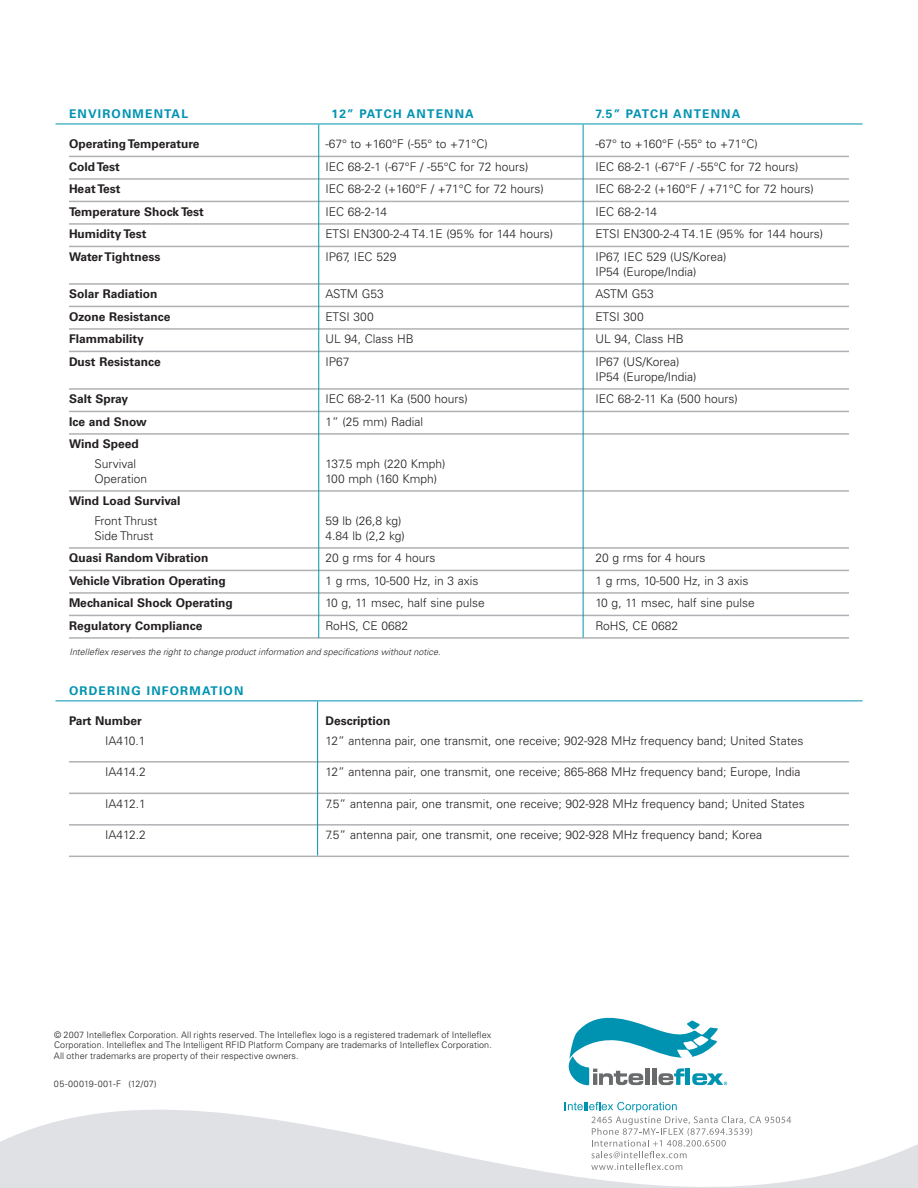
<style>
.page{position:relative;width:918px;height:1188px;background:#fff}
.page>*{position:absolute;margin:0;border:0;box-sizing:border-box;transform-origin:0 0}
.t1{font:300 12px/15px "Univers LT Std";color:#231f20}
.t2{font:700 12px "Univers LT Std";color:#231f20}
.t3{font:700 12px "Univers LT Std";letter-spacing:.1em;color:#0093b1}
.t4{font:300 9px/10.5px "Univers LT Std";letter-spacing:.01em;color:#231f20;text-align:justify}
.t5{font:italic 300 9px "Univers LT Std";letter-spacing:.005em;color:#231f20}
</style>
<div class="page">
<svg style="left:0;top:1083px;width:918px;height:105px"></svg>
<svg style="left:568px;top:1017px;width:159px;height:68px"></svg>
<svg style="left:565px;top:1102px;width:226px;height:68px"></svg>
<hr style="left:56px;top:124px;width:806px;height:1px;background:#0093b1">
<hr style="left:69px;top:156px;width:780px;height:1px;background:#afb1b4">
<hr style="left:69px;top:178px;width:780px;height:2px;background:#afb1b4">
<hr style="left:69px;top:201px;width:780px;height:1px;background:#afb1b4">
<hr style="left:69px;top:223px;width:780px;height:2px;background:#afb1b4">
<hr style="left:69px;top:246px;width:780px;height:1px;background:#afb1b4">
<hr style="left:69px;top:283px;width:780px;height:2px;background:#afb1b4">
<hr style="left:69px;top:306px;width:780px;height:1px;background:#afb1b4">
<hr style="left:69px;top:328px;width:780px;height:2px;background:#afb1b4">
<hr style="left:69px;top:351px;width:780px;height:1px;background:#afb1b4">
<hr style="left:69px;top:388px;width:780px;height:2px;background:#afb1b4">
<hr style="left:69px;top:411px;width:780px;height:1px;background:#afb1b4">
<hr style="left:69px;top:433px;width:780px;height:2px;background:#afb1b4">
<hr style="left:69px;top:490px;width:780px;height:2px;background:#afb1b4">
<hr style="left:69px;top:547px;width:780px;height:2px;background:#afb1b4">
<hr style="left:69px;top:570px;width:780px;height:1px;background:#afb1b4">
<hr style="left:69px;top:592px;width:780px;height:2px;background:#afb1b4">
<hr style="left:69px;top:615px;width:780px;height:1px;background:#afb1b4">
<hr style="left:69px;top:637px;width:780px;height:2px;background:#afb1b4">
<hr style="left:318px;top:124px;width:1px;height:514px;background:#0093b1">
<hr style="left:56px;top:700px;width:806px;height:1px;background:#0093b1">
<hr style="left:69px;top:761px;width:780px;height:2px;background:#afb1b4">
<hr style="left:69px;top:793px;width:780px;height:1px;background:#afb1b4">
<hr style="left:69px;top:824px;width:780px;height:2px;background:#afb1b4">
<hr style="left:69px;top:856px;width:780px;height:1px;background:#afb1b4">
<hr style="left:583px;top:124px;width:1px;height:514px;background:#0093b1">
<hr style="left:317px;top:701px;width:1px;height:154px;background:#0093b1">
<p class="t3" style="left:69px;top:109px;width:121px">ENVIRONMENTAL</p>
<p class="t3" style="left:332px;top:109px;width:144px">12” PATCH ANTENNA</p>
<p class="t3" style="left:596px;top:109px;width:146px">7.5” PATCH ANTENNA</p>
<p class="t2" style="left:69px;top:139px;width:132px">Operating Temperature</p>
<p class="t1" style="left:326px;top:137px;width:164px">-67° to +160°F (-55° to +71°C)</p>
<p class="t1" style="left:596px;top:137px;width:164px">-67° to +160°F (-55° to +71°C)</p>
<p class="t2" style="left:69px;top:161px;width:52px">Cold Test</p>
<p class="t1" style="left:326px;top:160px;width:205px">IEC 68-2-1 (-67°F / -55°C for 72 hours)</p>
<p class="t1" style="left:596px;top:160px;width:205px">IEC 68-2-1 (-67°F / -55°C for 72 hours)</p>
<p class="t2" style="left:69px;top:184px;width:53px">Heat Test</p>
<p class="t1" style="left:326px;top:182px;width:220px">IEC 68-2-2 (+160°F / +71°C for 72 hours)</p>
<p class="t1" style="left:596px;top:182px;width:220px">IEC 68-2-2 (+160°F / +71°C for 72 hours)</p>
<p class="t2" style="left:69px;top:206px;width:136px">Temperature Shock Test</p>
<p class="t1" style="left:326px;top:205px;width:63px">IEC 68-2-14</p>
<p class="t1" style="left:596px;top:205px;width:63px">IEC 68-2-14</p>
<p class="t2" style="left:69px;top:229px;width:79px">Humidity Test</p>
<p class="t1" style="left:326px;top:227px;width:229px">ETSI EN300-2-4 T4.1E (95% for 144 hours)</p>
<p class="t1" style="left:596px;top:227px;width:229px">ETSI EN300-2-4 T4.1E (95% for 144 hours)</p>
<p class="t2" style="left:69px;top:251px;width:93px">Water Tightness</p>
<p class="t1" style="left:326px;top:250px;width:72px">IP67, IEC 529</p>
<p class="t1" style="left:596px;top:250px;width:132px">IP67, IEC 529 (US/Korea)<br>IP54 (Europe/India)</p>
<p class="t2" style="left:69px;top:289px;width:90px">Solar Radiation</p>
<p class="t1" style="left:326px;top:287px;width:60px">ASTM G53</p>
<p class="t1" style="left:596px;top:287px;width:60px">ASTM G53</p>
<p class="t2" style="left:69px;top:311px;width:103px">Ozone Resistance</p>
<p class="t1" style="left:326px;top:310px;width:50px">ETSI 300</p>
<p class="t1" style="left:596px;top:310px;width:50px">ETSI 300</p>
<p class="t2" style="left:69px;top:334px;width:76px">Flammability</p>
<p class="t1" style="left:326px;top:332px;width:90px">UL 94, Class HB</p>
<p class="t1" style="left:596px;top:332px;width:90px">UL 94, Class HB</p>
<p class="t2" style="left:69px;top:356px;width:93px">Dust Resistance</p>
<p class="t1" style="left:326px;top:355px;width:26px">IP67</p>
<p class="t1" style="left:596px;top:355px;width:103px">IP67 (US/Korea)<br>IP54 (Europe/India)</p>
<p class="t2" style="left:69px;top:394px;width:61px">Salt Spray</p>
<p class="t1" style="left:326px;top:392px;width:144px">IEC 68-2-11 Ka (500 hours)</p>
<p class="t1" style="left:596px;top:392px;width:144px">IEC 68-2-11 Ka (500 hours)</p>
<p class="t2" style="left:69px;top:416px;width:79px">Ice and Snow</p>
<p class="t1" style="left:326px;top:415px;width:99px">1” (25 mm) Radial</p>
<p class="t2" style="left:69px;top:439px;width:71px">Wind Speed</p>
<p class="t1" style="left:94px;top:457px;width:43px">Survival</p>
<p class="t1" style="left:326px;top:457px;width:121px">137.5 mph (220 Kmph)</p>
<p class="t1" style="left:94px;top:472px;width:54px">Operation</p>
<p class="t1" style="left:326px;top:472px;width:113px">100 mph (160 Kmph)</p>
<p class="t2" style="left:69px;top:496px;width:113px">Wind Load Survival</p>
<p class="t1" style="left:94px;top:514px;width:65px">Front Thrust</p>
<p class="t1" style="left:326px;top:514px;width:78px">59 lb (26,8 kg)</p>
<p class="t1" style="left:94px;top:529px;width:61px">Side Thrust</p>
<p class="t1" style="left:326px;top:529px;width:81px">4.84 lb (2,2 kg)</p>
<p class="t2" style="left:69px;top:553px;width:141px">Quasi Random Vibration</p>
<p class="t1" style="left:326px;top:551px;width:112px">20 g rms for 4 hours</p>
<p class="t1" style="left:596px;top:551px;width:112px">20 g rms for 4 hours</p>
<p class="t2" style="left:69px;top:575px;width:158px">Vehicle Vibration Operating</p>
<p class="t1" style="left:326px;top:574px;width:155px">1 g rms, 10-500 Hz, in 3 axis</p>
<p class="t1" style="left:596px;top:574px;width:155px">1 g rms, 10-500 Hz, in 3 axis</p>
<p class="t2" style="left:69px;top:598px;width:165px">Mechanical Shock Operating</p>
<p class="t1" style="left:326px;top:596px;width:161px">10 g, 11 msec, half sine pulse</p>
<p class="t1" style="left:596px;top:596px;width:161px">10 g, 11 msec, half sine pulse</p>
<p class="t2" style="left:69px;top:620px;width:135px">Regulatory Compliance</p>
<p class="t1" style="left:326px;top:619px;width:84px">RoHS, CE 0682</p>
<p class="t1" style="left:596px;top:619px;width:84px">RoHS, CE 0682</p>
<p class="t5" style="left:69px;top:648px;width:373px">Intelleflex reserves the right to change product information and specifications without notice.</p>
<p class="t3" style="left:69px;top:686px;width:176px">ORDERING INFORMATION</p>
<p class="t2" style="left:69px;top:716px;width:74px">Part Number</p>
<p class="t2" style="left:326px;top:716px;width:66px">Description</p>
<p class="t1" style="left:105px;top:733px;width:42px">IA410.1</p>
<p class="t1" style="left:326px;top:733px;width:480px">12” antenna pair, one transmit, one receive; 902-928 MHz frequency band; United States</p>
<p class="t1" style="left:105px;top:765px;width:42px">IA414.2</p>
<p class="t1" style="left:326px;top:765px;width:477px">12” antenna pair, one transmit, one receive; 865-868 MHz frequency band; Europe, India</p>
<p class="t1" style="left:105px;top:796px;width:42px">IA412.1</p>
<p class="t1" style="left:326px;top:796px;width:481px">7.5” antenna pair, one transmit, one receive; 902-928 MHz frequency band; United States</p>
<p class="t1" style="left:105px;top:828px;width:42px">IA412.2</p>
<p class="t1" style="left:326px;top:828px;width:438px">7.5” antenna pair, one transmit, one receive; 902-928 MHz frequency band; Korea</p>
<p class="t4" style="left:54px;top:1030px;width:439px">© 2007 Intelleflex Corporation. All rights reserved. The Intelleflex logo is a registered trademark of Intelleflex Corporation. Intelleflex and The Intelligent RFID Platform Company are trademarks of Intelleflex Corporation.<br>All other trademarks are property of their respective owners.</p>
<p class="t4" style="left:54px;top:1079px;width:104px">05-00019-001-F (12/07)</p>
</div>
